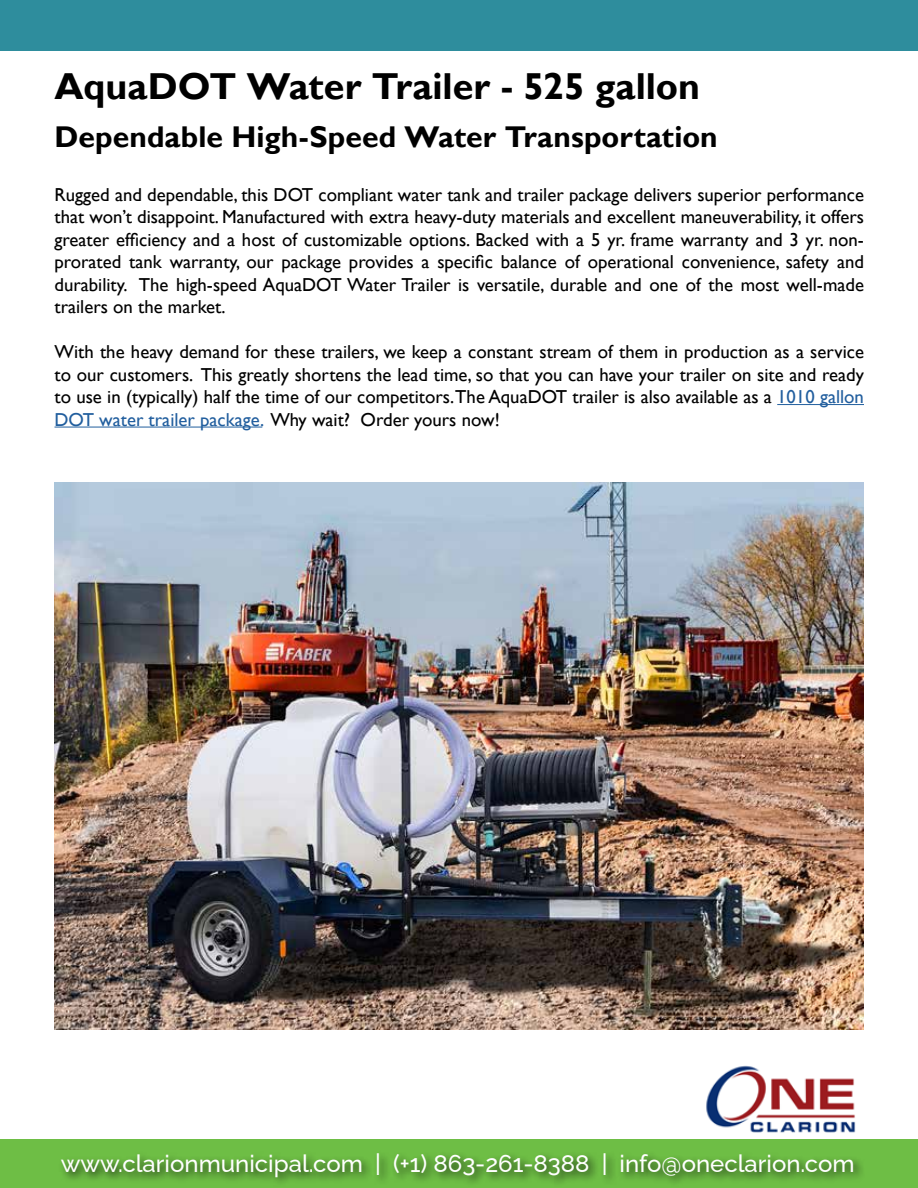
<style>
.page{position:relative;width:918px;height:1188px;background:#fff}
.page>*{position:absolute;margin:0;border:0;box-sizing:border-box;transform-origin:0 0}
.t1{font:700 37.5px "Gill Sans";color:#000}
.t2{font:700 30px "Gill Sans";color:#000}
.t3{font:100 24px "Raleway";color:#fff}
.t4{font:18.75px/22.5px "Gill Sans";color:#000;text-align:justify}
.s1{color:#215e9e}
</style>
<div class="page">
<img style="left:54px;top:482px;width:809px;height:548px">
<hr style="left:777px;top:404px;width:87px;height:1px;background:#215e9e">
<hr style="left:54px;top:427px;width:208px;height:1px;background:#215e9e">
<div style="left:0;top:1139px;width:918px;height:49px;background:#6ebe45"></div>
<div style="left:58px;top:1150px;width:808px;height:38px;background:#000;opacity:.75"></div>
<img style="left:706px;top:1065px;width:150px;height:68px">
<div style="left:0;top:0;width:918px;height:50px;background:#2e8d9d"></div>
<h1 class="t1" style="left:54px;top:64px;width:647px">AquaDOT Water Trailer - 525 gallon</h1>
<h2 class="t2" style="left:54px;top:119px;width:665px">Dependable High-Speed Water Transportation</h2>
<p class="t4" style="left:54px;top:183px;width:811px">Rugged and dependable, this DOT compliant water tank and trailer package delivers superior performance that won’t disappoint. Manufactured with extra heavy-duty materials and excellent maneuverability, it offers greater efficiency and a host of customizable options. Backed with a 5 yr. frame warranty and 3 yr. non&shy;prorated tank warranty, our package provides a specific balance of operational convenience, safety and durability. The high-speed AquaDOT Water Trailer is versatile, durable and one of the most well-made trailers on the market.</p>
<p class="t4" style="left:54px;top:341px;width:811px">With the heavy demand for these trailers, we keep a constant stream of them in production as a service to our customers. This greatly shortens the lead time, so that you can have your trailer on site and ready to use in (typically) half the time of our competitors.The AquaDOT trailer is also available as a <span class="s1">1010 gallon DOT water trailer package.</span> Why wait? Order yours now!</p>
<p class="t3" style="left:61px;top:1144px;width:795px">www.clarionmunicipal.com | (+1) 863-261-8388 | info@oneclarion.com</p>
</div>
